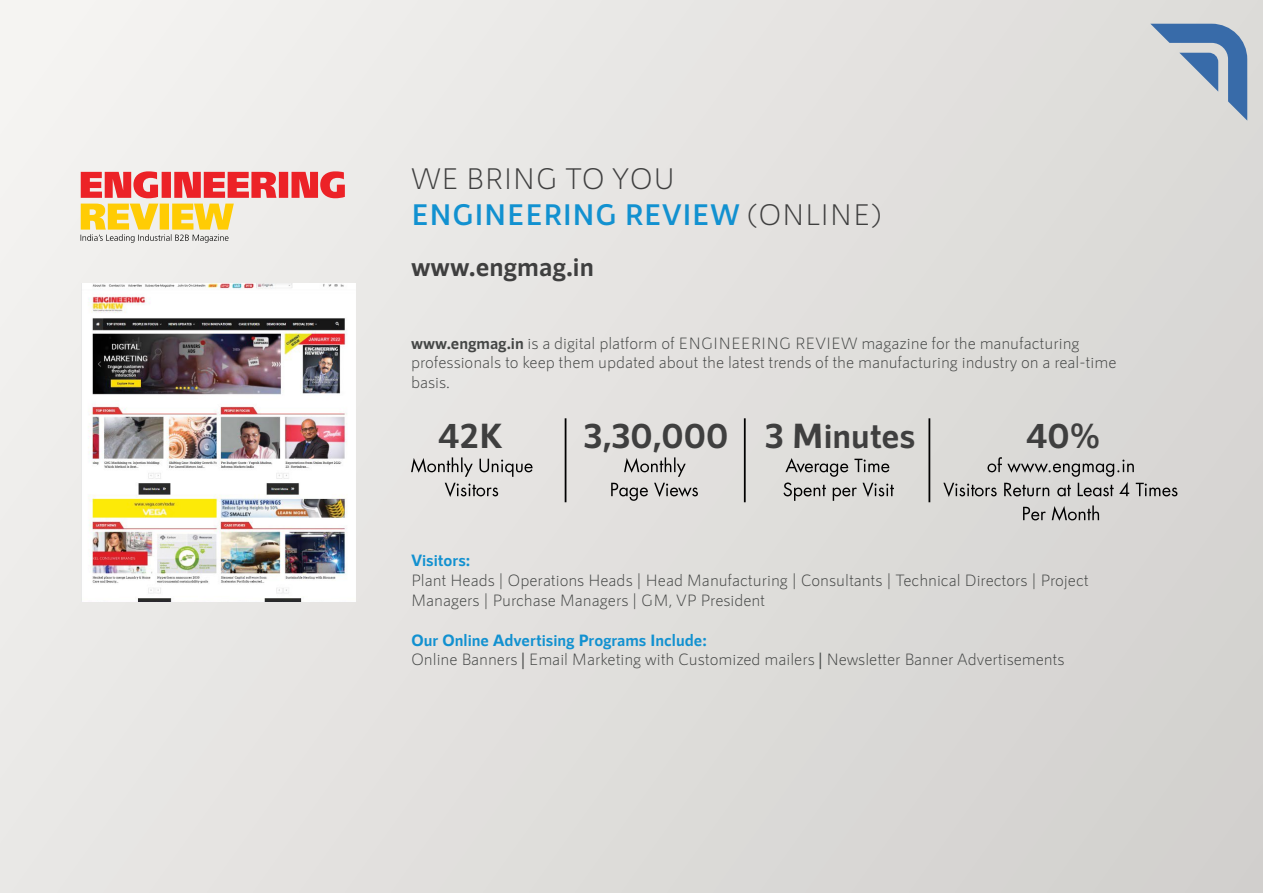
<style>
.page{position:relative;width:1263px;height:893px;background:#fff}
.page>*{position:absolute;margin:0;border:0;box-sizing:border-box;transform-origin:0 0}
.t1{font:700 35.25px "RNS Sanz";color:#3f3f3f}
.t2{font:300 30px/36px "RNS Sanz";color:#3f3f3f}
.t3{font:700 26.7px "RNS Sanz";color:#3f3f3f}
.t4{font:300 16.5px/19.8px "RNS Sanz";color:#444645}
.t5{font:700 16.5px "RNS Sanz";color:#1291d0}
.s1{font-weight:600;color:#1291d0}
.s2{font-weight:700}
.s3{font-weight:700;color:#1291d0}
.s4{font-family:"Myriad Pro";font-weight:400}
</style>
<div class="page">
<div style="left:0;top:0;width:1263px;height:893px;background:linear-gradient(to right,#efeeec,#d6d5d2)"></div>
<svg style="left:1150px;top:24px;width:97px;height:97px;background:#a0b2c7"></svg>
<svg style="left:81px;top:171px;width:264px;height:27px;background:#ec5d60"></svg>
<svg style="left:81px;top:204px;width:153px;height:39px;background:#edd577"></svg>
<svg style="left:943px;top:457px;width:234px;height:64px;background:#c3c2c0"></svg>
<svg style="left:411px;top:457px;width:121px;height:40px;background:#c8c7c5"></svg>
<svg style="left:611px;top:457px;width:87px;height:44px;background:#c1bfbd"></svg>
<svg style="left:783px;top:458px;width:111px;height:43px;background:#bbbab8"></svg>
<hr style="left:565px;top:418px;width:1px;height:84px;background:#010101">
<hr style="left:744px;top:418px;width:2px;height:84px;background:#010101">
<hr style="left:928px;top:418px;width:2px;height:84px;background:#010101">
<img style="left:82px;top:283px;width:274px;height:318px">
<h2 class="t2" style="left:411px;top:160px;width:473px">WE BRING TO YOU<br><span class="s1">ENGINEERING REVIEW</span> (ONLINE)</h2>
<h3 class="t3" style="left:411px;top:251px;width:184px">www.engmag.in</h3>
<p class="t4" style="left:411px;top:333px;width:707px"><span class="s2">www.engmag.in</span> is a digital platform of ENGINEERING REVIEW magazine for the manufacturing professionals to keep them updated about the latest trends of the manufacturing industry on a real-time basis.</p>
<h1 class="t1" style="left:438px;top:415px;width:67px">42K</h1>
<h1 class="t1" style="left:583px;top:415px;width:333px">3,30,000 3 Minutes</h1>
<h1 class="t1" style="left:1026px;top:415px;width:76px">40%</h1>
<p class="t5" style="left:411px;top:551px;width:61px">Visitors:</p>
<p class="t4" style="left:411px;top:570px;width:679px">Plant Heads | Operations Heads | Head Manufacturing | Consultants | Technical Directors | Project<br>Managers | Purchase Managers | GM, VP President</p>
<p class="t4" style="left:411px;top:630px;width:655px"><span class="s3">Our Online Advertising Programs Include:<br></span>Online Banners <span class="s4">|</span> Email Marketing with Customized mailers <span class="s4">|</span> Newsletter Banner Advertisements</p>
</div>
